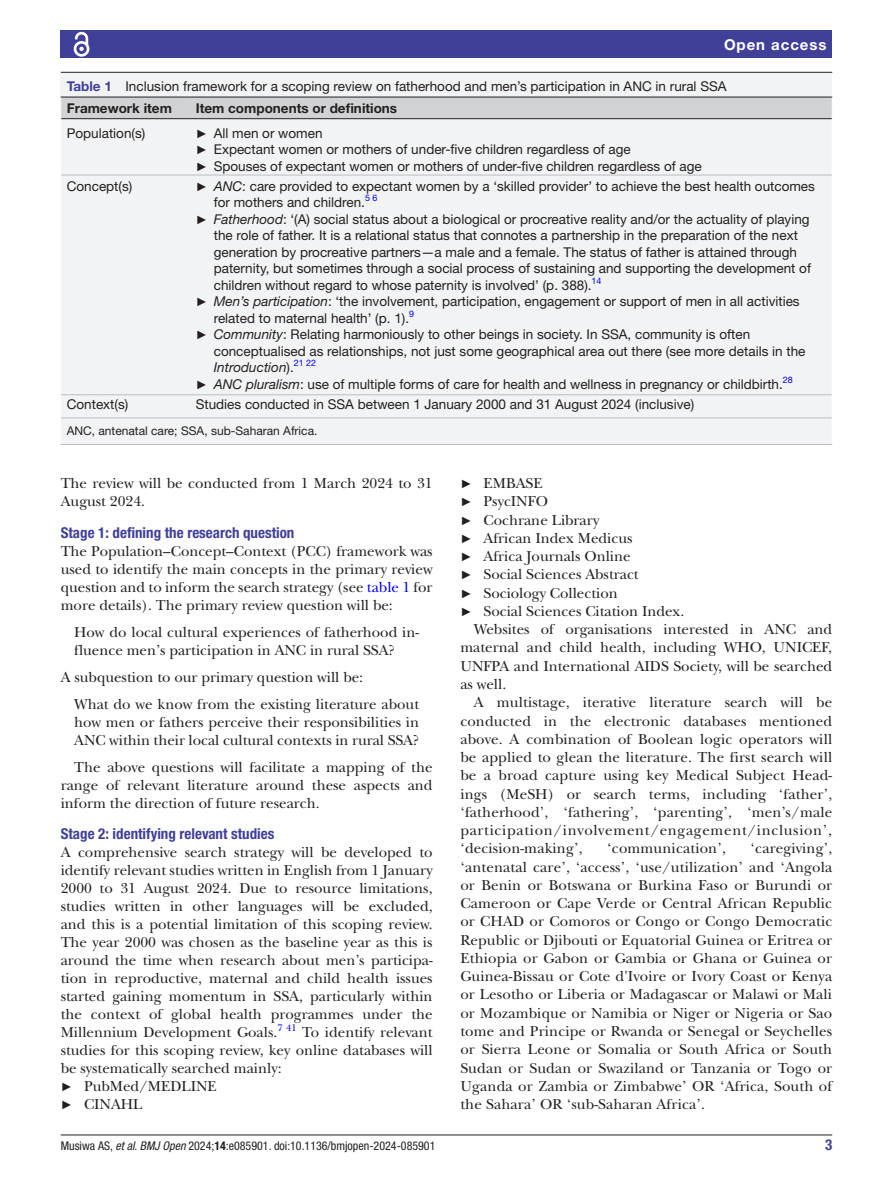
<style>
.page{position:relative;width:893px;height:1191px;background:#fff}
.page>*{position:absolute;margin:0;border:0;box-sizing:border-box;transform-origin:0 0}
.t1{font:15px/18px "New Baskerville";color:#231f20}
.t2{font:700 condensed 15px "Helvetica Neue LT Std";color:#414099}
.t3{font:15px "New Baskerville";letter-spacing:.045em;color:#231f20}
.t4{font:700 15px "Helvetica Neue LT Std";letter-spacing:.065em;color:#fff}
.t5{font:13.5px/16.5px "Helvetica Neue LT Std";color:#231f20}
.t6{font:700 13.5px "Helvetica Neue LT Std";color:#231f20}
.t7{font:italic 13.5px "Helvetica Neue LT Std";color:#231f20}
.t8{font:condensed 12px "Helvetica Neue LT Std";color:#231f20}
.t9{font:12px "Helvetica Neue LT Std";color:#231f20}
.t10{font:9.9px "New Baskerville";color:#00f}
.s1{font-weight:700;color:#414099}
.s2{font-weight:700}
.s3{font-family:"Arial";font-size:12px}
.s4{font-style:italic}
.s5{font-style:normal}
.s6{color:#00f}
</style>
<div class="page">
<hr style="left:61px;top:1134px;width:771px;height:1px;background:#231f20">
<div style="left:61px;top:31px;width:771px;height:27px;background:#414099"></div>
<svg style="left:73px;top:31px;width:17px;height:26px"></svg>
<div style="left:61px;top:73px;width:771px;height:372px;background:#f2f3f4"></div>
<hr style="left:61px;top:72px;width:771px;height:1px;background:#231f20">
<hr style="left:61px;top:175px;width:129px;height:1px;background:#bcbdc0">
<hr style="left:190px;top:175px;width:642px;height:1px;background:#bcbdc0">
<hr style="left:61px;top:394px;width:129px;height:1px;background:#bcbdc0">
<hr style="left:190px;top:394px;width:642px;height:1px;background:#bcbdc0">
<hr style="left:190px;top:418px;width:642px;height:1px;background:#bcbdc0">
<hr style="left:61px;top:418px;width:129px;height:1px;background:#bcbdc0">
<hr style="left:61px;top:444px;width:129px;height:1px;background:#bcbdc0">
<hr style="left:190px;top:444px;width:642px;height:1px;background:#bcbdc0">
<svg style="left:60px;top:97px;width:773px;height:22px;background:#c6c7c9"></svg>
<p class="t4" style="left:724px;top:35px;width:104px">Open access</p>
<p class="t5" style="left:67px;top:75px;width:661px;line-height:22px"><span class="s1">Table 1</span> Inclusion framework for a scoping review on fatherhood and men’s participation in ANC in rural SSA<br><span class="s2">Framework item</span></p>
<p class="t6" style="left:196px;top:99px;width:203px">Item components or definitions</p>
<p class="t5" style="left:67px;top:124px;width:80px">Population(s)</p>
<p class="t5" style="left:196px;top:124px;width:508px"><span class="s3">►</span> All men or women<br><span class="s3">►</span> Expectant women or mothers of under-five children regardless of age<br><span class="s3">►</span> Spouses of expectant women or mothers of under-five children regardless of age</p>
<p class="t5" style="left:67px;top:177px;width:67px">Concept(s)</p>
<p class="t5" style="left:196px;top:177px;width:621px"><span class="s3">►</span> <span class="s4">ANC</span>: care provided to expectant women by a ‘skilled provider’ to achieve the best health outcomes</p>
<p class="t5" style="left:214px;top:194px;width:165px">for mothers and children.<sup>5</sup> <sup>6</sup></p>
<p class="t5" style="left:196px;top:210px;width:615px"><span class="s3">►</span> <span class="s4">Fatherhood</span>: ‘(A) social status about a biological or procreative reality and/or the actuality of playing</p>
<p class="t5" style="left:214px;top:227px;width:586px">the role of father. It is a relational status that connotes a partnership in the preparation of the next</p>
<p class="t5" style="left:214px;top:243px;width:585px">generation by procreative partners—a male and a female. The status of father is attained through</p>
<p class="t5" style="left:214px;top:260px;width:599px">paternity, but sometimes through a social process of sustaining and supporting the development of</p>
<p class="t5" style="left:214px;top:276px;width:389px">children without regard to whose paternity is involved’ (p. 388).<sup>14</sup></p>
<p class="t5" style="left:196px;top:293px;width:605px"><span class="s3">►</span> <span class="s4">Men’s participation</span>: ‘the involvement, participation, engagement or support of men in all activities</p>
<p class="t5" style="left:214px;top:309px;width:202px">related to maternal health’ (p. 1).<sup>9</sup></p>
<p class="t5" style="left:196px;top:326px;width:556px"><span class="s3">►</span> <span class="s4">Community</span>: Relating harmoniously to other beings in society. In SSA, community is often</p>
<p class="t5" style="left:214px;top:342px;width:593px">conceptualised as relationships, not just some geographical area out there (see more details in the</p>
<p class="t7" style="left:214px;top:359px;width:104px">Introduction<span class="s5">).</span><sup>21</sup> <sup>22</sup></p>
<p class="t5" style="left:196px;top:375px;width:599px"><span class="s3">►</span> <span class="s4">ANC pluralism</span>: use of multiple forms of care for health and wellness in pregnancy or childbirth.<sup>28</sup></p>
<p class="t5" style="left:67px;top:396px;width:63px">Context(s)</p>
<p class="t5" style="left:196px;top:396px;width:500px">Studies conducted in SSA between 1 January 2000 and 31 August 2024 (inclusive)</p>
<p class="t9" style="left:67px;top:424px;width:252px">ANC, antenatal care; SSA, sub-Saharan Africa.</p>
<p class="t1" style="left:61px;top:474px;width:373px">The review will be conducted from 1 March 2024 to 31<br>August 2024.</p>
<p class="t2" style="left:61px;top:523px;width:235px">Stage 1: defining the research question</p>
<p class="t1" style="left:61px;top:542px;width:373px;text-align:justify">The Population–Concept–Context (PCC) framework was used to identify the main concepts in the primary review question and to inform the search strategy (see <span class="s6">table 1</span> for more details). The primary review question will be:</p>
<p class="t1" style="left:74px;top:623px;width:346px">How do local cultural experiences of fatherhood in&shy;fluence men’s participation in ANC in rural SSA?</p>
<p class="t1" style="left:74px;top:663px;width:346px;line-height:27px;text-indent:-14px">A subquestion to our primary question will be:<br>What do we know from the existing literature about</p>
<p class="t1" style="left:74px;top:713px;width:346px">how men or fathers perceive their responsibilities in<br>ANC within their local cultural contexts in rural SSA?</p>
<p class="t1" style="left:61px;top:758px;width:373px;text-align:justify;text-indent:14px">The above questions will facilitate a mapping of the range of relevant literature around these aspects and inform the direction of future research.</p>
<p class="t2" style="left:61px;top:825px;width:215px">Stage 2: identifying relevant studies</p>
<p class="t1" style="left:61px;top:843px;width:373px;text-align:justify">A comprehensive search strategy will be developed to identify relevant studies written in English from 1 January 2000 to 31 August 2024. Due to resource limitations, studies written in other languages will be excluded, and this is a potential limitation of this scoping review.<br>The year 2000 was chosen as the baseline year as this is around the time when research about men’s participa&shy;tion in reproductive, maternal and child health issues started gaining momentum in SSA, particularly within the context of global health programmes under the Millennium Development Goals.</p>
<p class="t10" style="left:277px;top:1021px;width:21px">7 41</p>
<p class="t1" style="left:61px;top:1023px;width:373px;text-indent:242px">To identify relevant studies for this scoping review, key online databases will be systematically searched mainly:<br><span class="s3">►</span> PubMed/MEDLINE<br><span class="s3">►</span> CINAHL</p>
<p class="t1" style="left:460px;top:474px;width:84px"><span class="s3">►</span> EMBASE</p>
<p class="t1" style="left:460px;top:492px;width:89px"><span class="s3">►</span> PsycINFO</p>
<p class="t1" style="left:460px;top:511px;width:141px"><span class="s3">►</span> Cochrane Library</p>
<p class="t1" style="left:460px;top:529px;width:174px"><span class="s3">►</span> African Index Medicus</p>
<p class="t1" style="left:460px;top:547px;width:172px"><span class="s3">►</span> Africa Journals Online</p>
<p class="t1" style="left:460px;top:565px;width:180px"><span class="s3">►</span> Social Sciences Abstract</p>
<p class="t1" style="left:460px;top:584px;width:159px"><span class="s3">►</span> Sociology Collection</p>
<p class="t1" style="left:460px;top:602px;width:225px"><span class="s3">►</span> Social Sciences Citation Index.</p>
<p class="t1" style="left:474px;top:620px;width:360px">Websites of organisations interested in ANC and</p>
<p class="t1" style="left:460px;top:638px;width:373px">maternal and child health, including WHO, UNICEF,</p>
<p class="t1" style="left:460px;top:657px;width:373px">UNFPA and International AIDS Society, will be searched</p>
<p class="t1" style="left:460px;top:675px;width:47px">as well.</p>
<p class="t1" style="left:474px;top:693px;width:360px">A multistage, iterative literature search will be</p>
<p class="t1" style="left:460px;top:711px;width:373px">conducted in the electronic databases mentioned</p>
<p class="t1" style="left:460px;top:730px;width:373px">above. A combination of Boolean logic operators will</p>
<p class="t1" style="left:460px;top:748px;width:373px">be applied to glean the literature. The first search will</p>
<p class="t1" style="left:460px;top:766px;width:373px">be a broad capture using key Medical Subject Head-</p>
<p class="t1" style="left:460px;top:785px;width:373px">ings (MeSH) or search terms, including ‘father’,</p>
<p class="t1" style="left:460px;top:803px;width:373px">‘fatherhood’, ‘fathering’, ‘parenting’, ‘men’s/male</p>
<p class="t3" style="left:460px;top:821px;width:373px">participation/involvement/engagement/inclusion’,</p>
<p class="t1" style="left:460px;top:839px;width:124px">‘decision-making’,</p>
<p class="t1" style="left:607px;top:839px;width:120px">‘communication’,</p>
<p class="t1" style="left:460px;top:839px;width:373px;text-align:justify;text-indent:290px">‘caregiving’, ‘antenatal care’, ‘access’, ‘use/utilization’ and ‘Angola or Benin or Botswana or Burkina Faso or Burundi or Cameroon or Cape Verde or Central African Republic or CHAD or Comoros or Congo or Congo Democratic Republic or Djibouti or Equatorial Guinea or Eritrea or Ethiopia or Gabon or Gambia or Ghana or Guinea or Guinea-Bissau or Cote d'Ivoire or Ivory Coast or Kenya or Lesotho or Liberia or Madagascar or Malawi or Mali or Mozambique or Namibia or Niger or Nigeria or Sao tome and Principe or Rwanda or Senegal or Seychelles or Sierra Leone or Somalia or South Africa or South Sudan or Sudan or Swaziland or Tanzania or Togo or Uganda or Zambia or Zimbabwe’ OR ‘Africa, South of the Sahara’ OR ‘sub-Saharan Africa’.</p>
<p class="t8" style="left:61px;top:1138px;width:376px">Musiwa AS, <span class="s4">et al</span>. <span class="s4">BMJ Open</span> 2024;<span class="s2">14</span>:e085901. doi:10.1136/bmjopen-2024-085901</p>
<p class="t2" style="left:825px;top:1135px;width:9px">3</p>
</div>
